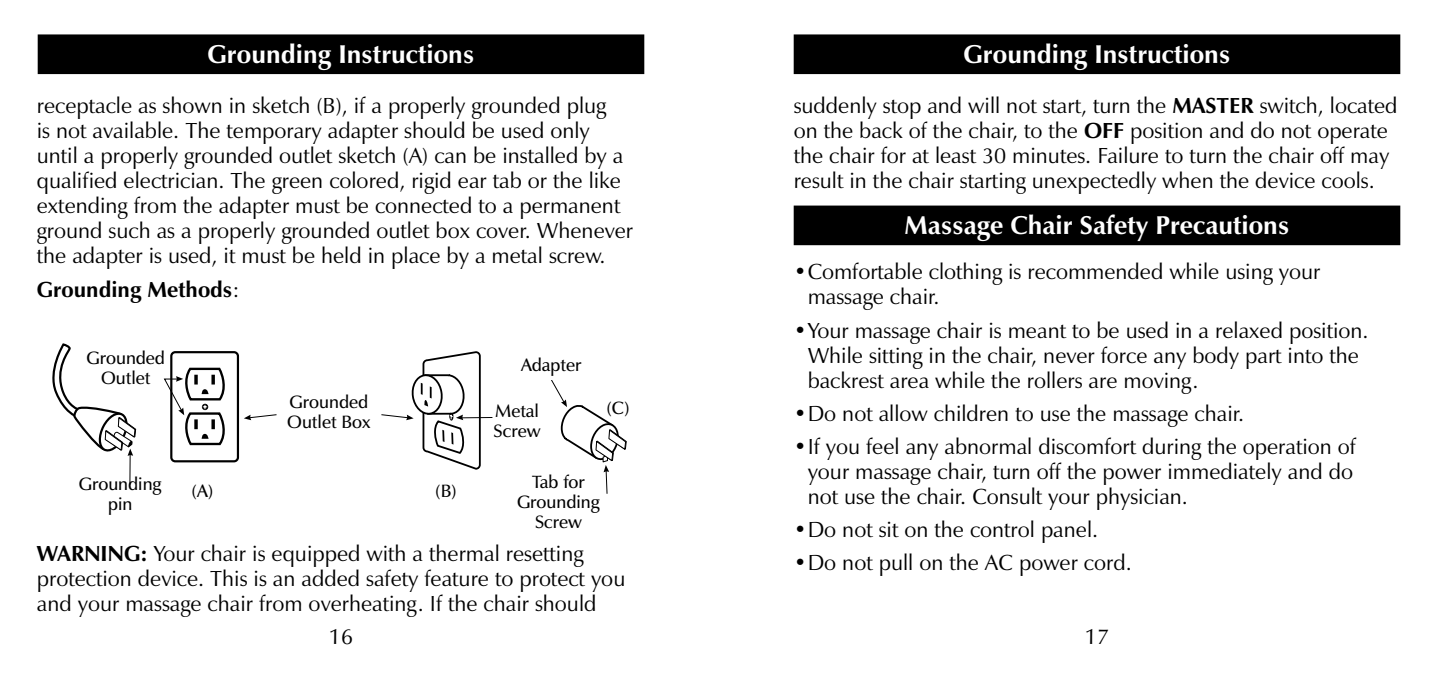
<style>
.page{position:relative;width:1440px;height:681px;background:#fff}
.page>*{position:absolute;margin:0;border:0;box-sizing:border-box;transform-origin:0 0}
.t1{font:700 26px "Zapf Humanist 601 BT";color:#fff}
.t2{font:22px/25px "Zapf Humanist 601 BT";color:#000}
.t3{font:700 22px "Zapf Humanist 601 BT";color:#000}
.t4{font:600 18px/20px "Zapf Humanist 601 BT";color:#000;text-align:center}
.s1{font-weight:400}
.s2{font-weight:700}
</style>
<div class="page">
<div style="left:794px;top:205px;width:606px;height:40px;background:#000"></div>
<div style="left:794px;top:34px;width:606px;height:40px;background:#000"></div>
<svg style="left:52px;top:343px;width:225px;height:142px"></svg>
<svg style="left:381px;top:351px;width:246px;height:143px"></svg>
<div style="left:504px;top:356px;width:95px;height:23px;background:#fff"></div>
<div style="left:38px;top:34px;width:606px;height:40px;background:#000"></div>
<p class="t1" style="left:208px;top:38px;width:268px">Grounding Instructions</p>
<p class="t2" style="left:37px;top:93px;width:598px">receptacle as shown in sketch (B), if a properly grounded plug<br>is not available. The temporary adapter should be used only until a properly grounded outlet sketch (A) can be installed by a qualified electrician. The green colored, rigid ear tab or the like extending from the adapter must be connected to a permanent ground such as a properly grounded outlet box cover. Whenever the adapter is used, it must be held in place by a metal screw.</p>
<p class="t3" style="left:37px;top:275px;width:204px">Grounding Methods<span class="s1">:</span></p>
<p class="t4" style="left:87px;top:347px;width:80px">Grounded<br>Outlet</p>
<p class="t4" style="left:287px;top:391px;width:85px;text-align:left">Grounded<br>Outlet Box</p>
<p class="t4" style="left:79px;top:474px;width:84px">Grounding pin</p>
<p class="t4" style="left:191px;top:480px;width:24px">(A)</p>
<p class="t4" style="left:435px;top:480px;width:24px">(B)</p>
<p class="t4" style="left:521px;top:354px;width:62px">Adapter</p>
<p class="t4" style="left:494px;top:400px;width:48px;text-align:left">Metal<br>Screw</p>
<p class="t4" style="left:517px;top:471px;width:84px">Tab for<br>Grounding<br>Screw</p>
<p class="t4" style="left:606px;top:398px;width:25px">(C)</p>
<p class="t2" style="left:37px;top:541px;width:590px"><span class="s2">WARNING:</span> Your chair is equipped with a thermal resetting protection device. This is an added safety feature to protect you and your massage chair from overheating. If the chair should</p>
<p class="t2" style="left:329px;top:623px;width:26px">16</p>
<p class="t1" style="left:964px;top:38px;width:268px">Grounding Instructions</p>
<p class="t2" style="left:794px;top:93px;width:605px">suddenly stop and will not start, turn the <span class="s2">MASTER</span> switch, located on the back of the chair, to the <span class="s2">OFF</span> position and do not operate the chair for at least 30 minutes. Failure to turn the chair off may result in the chair starting unexpectedly when the device cools.</p>
<p class="t1" style="left:905px;top:209px;width:386px">Massage Chair Safety Precautions</p>
<p class="t2" style="left:808px;top:259px;width:514px;text-indent:-14px">•Comfortable clothing is recommended while using your massage chair.</p>
<p class="t2" style="left:808px;top:317px;width:562px;text-indent:-14px">•Your massage chair is meant to be used in a relaxed position.<br>While sitting in the chair, never force any body part into the backrest area while the rollers are moving.</p>
<p class="t2" style="left:794px;top:400px;width:452px">•Do not allow children to use the massage chair.</p>
<p class="t2" style="left:808px;top:433px;width:550px;text-indent:-14px">•If you feel any abnormal discomfort during the operation of your massage chair, turn off the power immediately and do not use the chair. Consult your physician.</p>
<p class="t2" style="left:794px;top:516px;width:306px">•Do not sit on the control panel.</p>
<p class="t2" style="left:794px;top:549px;width:340px">•Do not pull on the AC power cord.</p>
<p class="t2" style="left:1085px;top:623px;width:26px">17</p>
</div>
